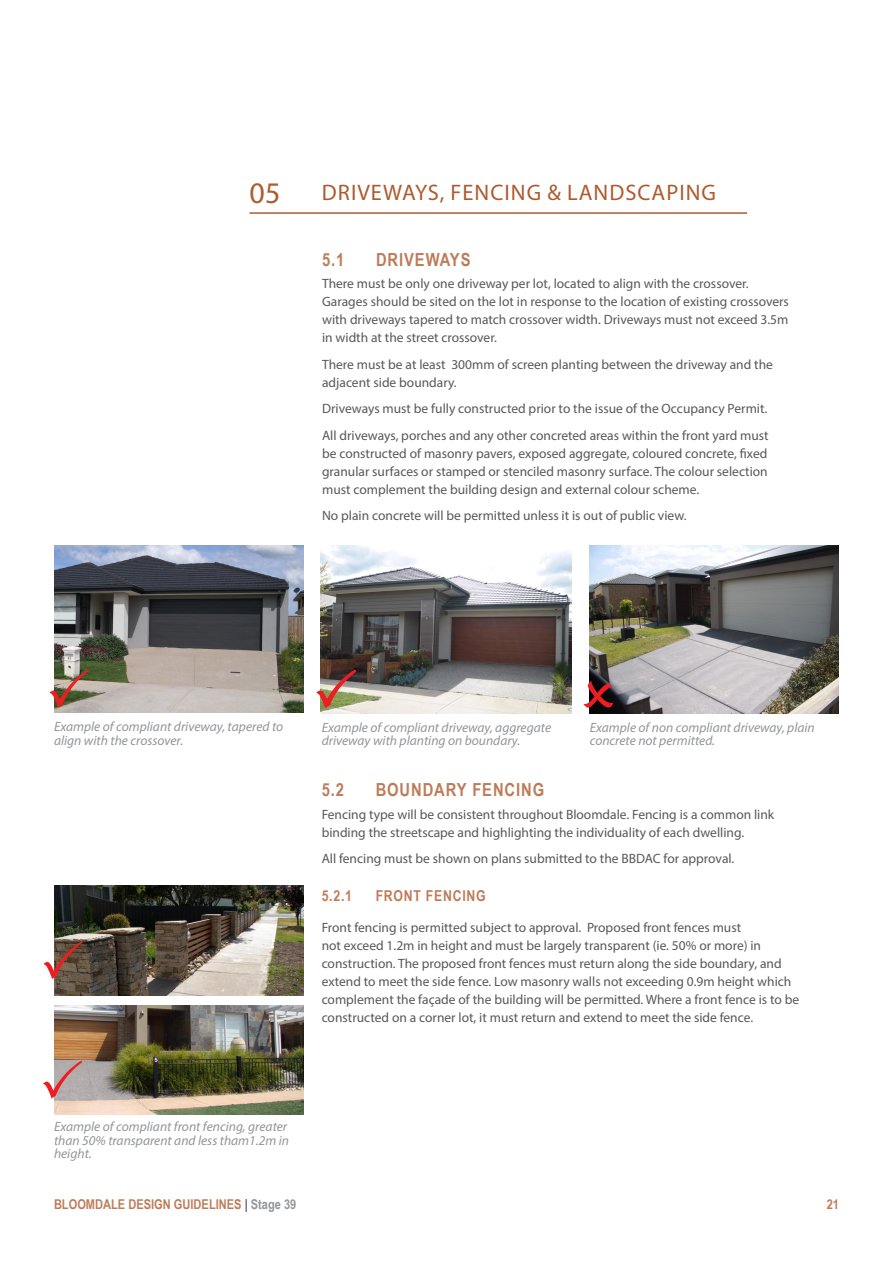
<style>
.page{position:relative;width:893px;height:1263px;background:#fff}
.page>*{position:absolute;margin:0;border:0;box-sizing:border-box;transform-origin:0 0}
.Heading_Level_3_1_x{font:30px "Myriad Pro";color:#ad5b2f}
.Heading_Level_3_1_x-2{font:22.5px "Myriad Pro";letter-spacing:.045em;color:#ad5b2f}
.Heading_Level_2_1_x{font:700 18px "Arial Narrow";letter-spacing:.05em;color:#bd7c59}
.Heading_Level_2_1_x-2{font:700 15px "Arial Narrow";letter-spacing:.05em;color:#bd7c59}
.Body_Text{font:13.5px/18px "Myriad Pro";color:#57585a}
.Heading_Level_2_1_x-3{font:13.5px/18px "Myriad Pro";color:#57585a}
.Grey_Plan_Text{font:italic 13.5px/13.5px "Myriad Pro";color:#939598}
.t1{font:700 13.5px "Arial Narrow";color:#bd7c59}
.s1{color:#57585a}
.s2{color:#939598}
</style>
<div class="page">
<img style="left:321px;top:545px;width:249px;height:168px">
<img style="left:54px;top:545px;width:250px;height:168px">
<img style="left:589px;top:545px;width:250px;height:168px">
<hr style="left:249px;top:212px;width:498px;height:2px;background:#ad5b2f">
<img style="left:54px;top:1006px;width:250px;height:108px">
<img style="left:54px;top:886px;width:250px;height:109px">
<svg style="left:54px;top:669px;width:35px;height:39px"></svg>
<svg style="left:320px;top:669px;width:36px;height:39px"></svg>
<svg style="left:589px;top:680px;width:24px;height:28px"></svg>
<svg style="left:54px;top:1060px;width:28px;height:39px"></svg>
<svg style="left:54px;top:940px;width:29px;height:39px"></svg>
<p class="Heading_Level_3_1_x" style="left:249px;top:174px;width:32px">05</p>
<p class="Heading_Level_3_1_x-2" style="left:322px;top:179px;width:396px">DRIVEWAYS, FENCING &amp; LANDSCAPING</p>
<p class="Heading_Level_2_1_x" style="left:322px;top:246px;width:24px">5.1</p>
<p class="Heading_Level_2_1_x" style="left:376px;top:246px;width:96px">DRIVEWAYS</p>
<p class="Body_Text" style="left:322px;top:275px;width:468px">There must be only one driveway per lot, located to align with the crossover.<br>Garages should be sited on the lot in response to the location of existing crossovers with driveways tapered to match crossover width. Driveways must not exceed 3.5m in width at the street crossover.</p>
<p class="Body_Text" style="left:322px;top:355px;width:452px">There must be at least 300mm of screen planting between the driveway and the adjacent side boundary.</p>
<p class="Body_Text" style="left:322px;top:400px;width:447px">Driveways must be fully constructed prior to the issue of the Occupancy Permit.</p>
<p class="Body_Text" style="left:322px;top:426px;width:448px;text-align:justify">All driveways, porches and any other concreted areas within the front yard must be constructed of masonry pavers, exposed aggregate, coloured concrete, fixed granular surfaces or stamped or stenciled masonry surface. The colour selection must complement the building design and external colour scheme.</p>
<p class="Body_Text" style="left:322px;top:507px;width:366px">No plain concrete will be permitted unless it is out of public view.</p>
<p class="Grey_Plan_Text" style="left:54px;top:720px;width:231px">Example of compliant driveway, tapered to align with the crossover.</p>
<p class="Grey_Plan_Text" style="left:590px;top:720px;width:227px">Example of non compliant driveway, plain concrete not permitted.</p>
<p class="Grey_Plan_Text" style="left:322px;top:720px;width:231px">Example of compliant driveway, aggregate driveway with planting on boundary.</p>
<p class="Heading_Level_2_1_x" style="left:322px;top:776px;width:24px">5.2</p>
<p class="Heading_Level_2_1_x" style="left:376px;top:776px;width:170px">BOUNDARY FENCING</p>
<p class="Body_Text" style="left:322px;top:805px;width:454px">Fencing type will be consistent throughout Bloomdale. Fencing is a common link binding the streetscape and highlighting the individuality of each dwelling.</p>
<p class="Body_Text" style="left:322px;top:849px;width:414px">All fencing must be shown on plans submitted to the BBDAC for approval.</p>
<p class="Heading_Level_2_1_x-2" style="left:322px;top:884px;width:32px">5.2.1</p>
<p class="Heading_Level_2_1_x-2" style="left:376px;top:884px;width:112px">FRONT FENCING</p>
<p class="Heading_Level_2_1_x-3" style="left:322px;top:918px;width:479px">Front fencing is permitted subject to approval. Proposed front fences must<br>not exceed 1.2m in height and must be largely transparent (ie. 50% or more) in construction. The proposed front fences must return along the side boundary, and extend to meet the side fence. Low masonry walls not exceeding 0.9m height which complement the façade of the building will be permitted. Where a front fence is to be constructed on a corner lot, it must return and extend to meet the side fence.</p>
<p class="Grey_Plan_Text" style="left:54px;top:1119px;width:237px">Example of compliant front fencing, greater than 50% transparent and less tham1.2m in height.</p>
<p class="t1" style="left:54px;top:1194px;width:244px">BLOOMDALE DESIGN GUIDELINES <span class="s1">|</span> <span class="s2">Stage 39</span></p>
<p class="t1" style="left:827px;top:1194px;width:14px">21</p>
</div>
